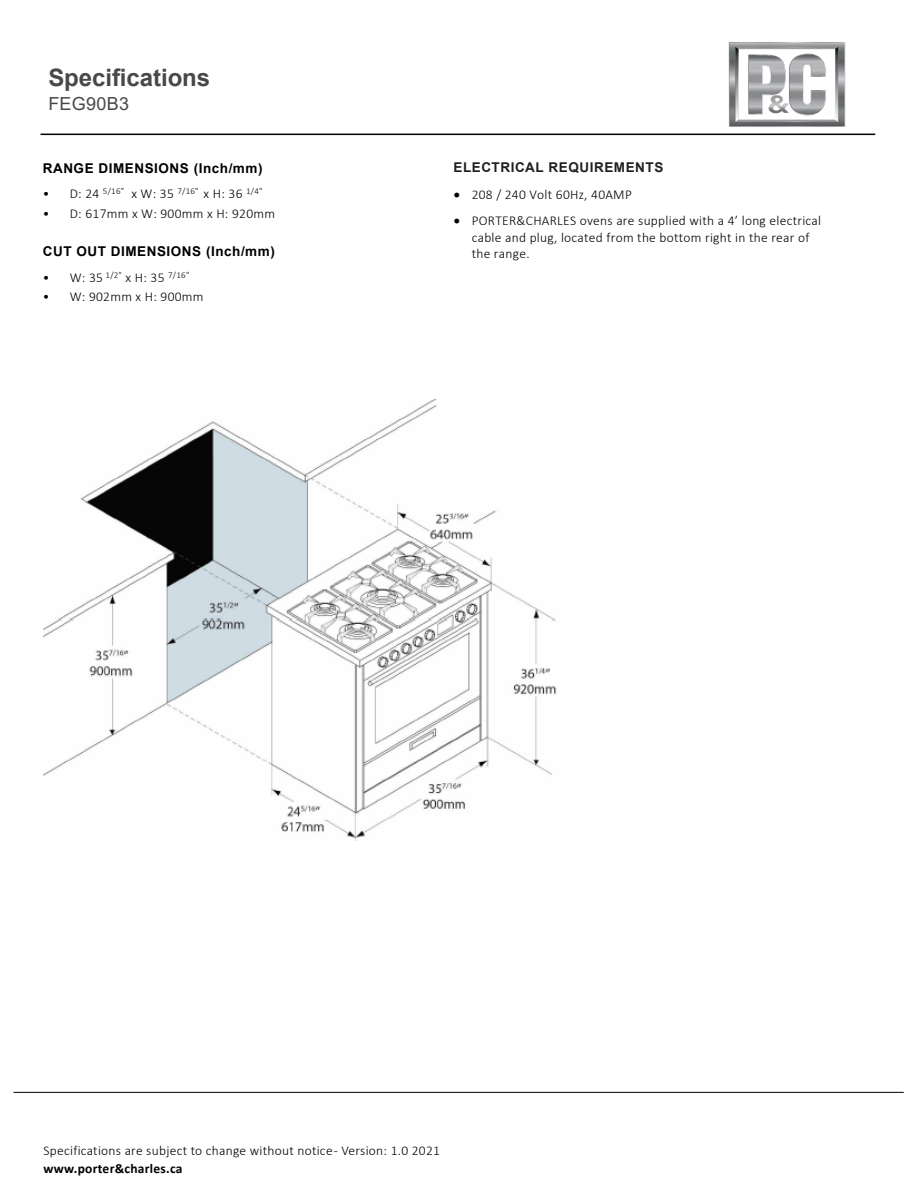
<style>
.page{position:relative;width:918px;height:1188px;background:#fff}
.page>*{position:absolute;margin:0;border:0;box-sizing:border-box;transform-origin:0 0}
.t1{font:700 24px "Arial";letter-spacing:-.005em;color:#48484a}
.t2{font:18px "Arial";letter-spacing:.015em;color:#48484a}
.t3{font:300 13.5px/16.2px "Calibri";letter-spacing:.02em;color:#000}
.t4{font:700 13.5px "Arial";letter-spacing:.04em;color:#000}
.t5{font:700 13.5px "Arial";letter-spacing:.04em;color:#000}
.t6{font:700 13.5px "Arial";letter-spacing:.04em;color:#221f20}
.t7{font:700 13.5px "Calibri";letter-spacing:.02em;color:#000}
.s1{font-style:inherit}
</style>
<div class="page">
<img style="left:728px;top:42px;width:118px;height:85px">
<hr style="left:40px;top:134px;width:835px;height:1px;background:#000">
<hr style="left:14px;top:1092px;width:890px;height:1px;background:#000">
<img style="left:43px;top:399px;width:514px;height:441px">
<h1 class="t1" style="left:48px;top:61px;width:163px">Specifications</h1>
<h2 class="t2" style="left:48px;top:92px;width:82px"><span class="s1">FE</span>G90B3</h2>
<p class="t5" style="left:43px;top:158px;width:221px"><span class="s1">RANGE</span> DIMENSIONS (Inch/mm)</p>
<p class="t3" style="left:43px;top:186px;width:221px">• D: 24 <sup>5/16”</sup> x W: 35 <sup>7/16"</sup> x H: 36 <sup>1/4"</sup></p>
<p class="t3" style="left:43px;top:205px;width:234px">• D: 617mm x W: 900mm x H: 920mm</p>
<p class="t4" style="left:43px;top:242px;width:234px">CUT OUT DIMENSIONS <span class="s1">(Inch/mm)</span></p>
<p class="t3" style="left:43px;top:269px;width:148px">• W: 35 <sup>1/2"</sup> x H: 35 <sup>7/16"</sup></p>
<p class="t3" style="left:43px;top:289px;width:162px">• W: 902mm x H: 900mm</p>
<p class="t6" style="left:453px;top:158px;width:211px">ELECTRICAL REQUIREMENTS</p>
<p class="t3" style="left:454px;top:186px;width:180px">• 208 / 240 Volt 60Hz, 40AMP</p>
<p class="t3" style="left:472px;top:213px;width:351px;text-indent:-18px">• PORTER&amp;CHARLES ovens are supplied with a 4’ long electrical cable and plug, located from the bottom right in the rear of the range.</p>
<p class="t3" style="left:44px;top:1142px;width:398px">Specifications are subject to change without notice - Version: 1.0 2021</p>
<p class="t7" style="left:44px;top:1159px;width:141px">www.porter&amp;charles.ca</p>
</div>
